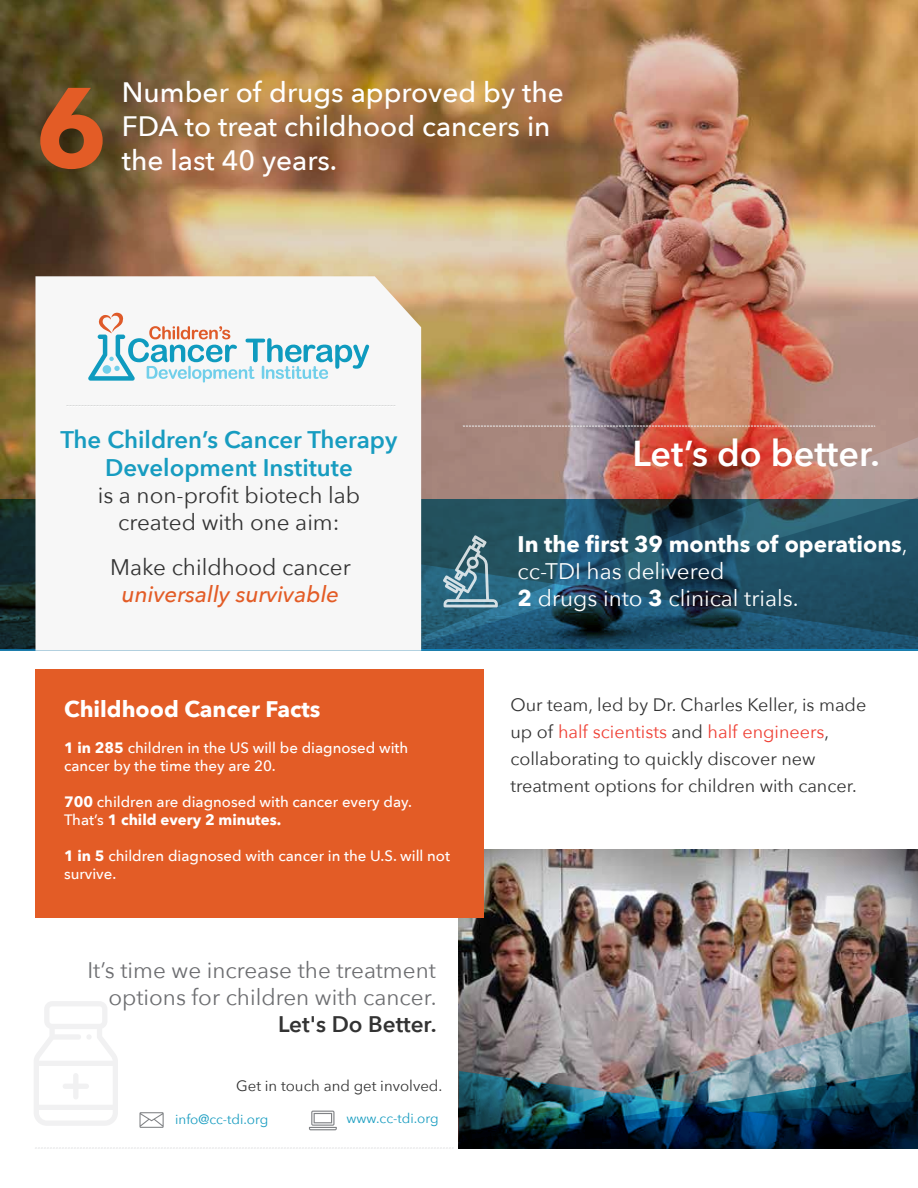
<style>
.page{position:relative;width:918px;height:1188px;background:#fff}
.page>*{position:absolute;margin:0;border:0;box-sizing:border-box;transform-origin:0 0}
.t1{font:700 111.75px "Avenir Next";color:#e35c26}
.t2{font:600 36px "Avenir Next";color:#fff}
.t3{font:500 28.05px/33.6px "Avenir Next";color:#fff}
.t4{font:600 24px/28.8px "Avenir Next";color:#179cc0;text-align:center}
.t5{font:22.5px/27px "Avenir Next";color:#fff}
.t6{font:22.5px/27px "Avenir Next";color:#333;text-align:center}
.t7{font:22.5px/27px "Avenir Next";color:#6d6e71;text-align:right}
.t8{font:italic 500 22.5px "Avenir Next";color:#e35c26}
.t9{font:700 22.5px "Avenir Next";color:#fff}
.t10{font:600 22.5px "Avenir Next";color:#333}
.t11{font:18px/27px "Avenir Next";color:#333}
.t12{font:500 15px/18px "Avenir Next";color:#fff}
.t13{font:15px "Avenir Next";color:#333}
.t14{font:13.5px "Avenir Next";color:#179cc0}
.s1{font-weight:700}
.s2{color:#ef4136}
</style>
<div class="page">
<img style="left:0;top:0;width:918px;height:499px">
<svg style="left:0;top:499px;width:918px;height:152px;background:#153337"></svg>
<img style="left:422px;top:437px;width:496px;height:120px">
<svg style="left:421px;top:557px;width:497px;height:93px;background:#1e4e67"></svg>
<svg style="left:443px;top:535px;width:55px;height:72px;background:#567f8d"></svg>
<svg style="left:35px;top:276px;width:386px;height:375px"></svg>
<svg style="left:463px;top:425px;width:412px;height:2px"></svg>
<img style="left:458px;top:849px;width:460px;height:152px">
<svg style="left:67px;top:405px;width:328px;height:2px"></svg>
<img style="left:34px;top:1001px;width:884px;height:148px">
<svg style="left:88px;top:313px;width:281px;height:70px"></svg>
<div style="left:35px;top:669px;width:449px;height:248px;background:#e35c26"></div>
<h1 class="t1" style="left:35px;top:31px;width:74px">6</h1>
<h3 class="t3" style="left:122px;top:75px;width:443px">Number of drugs approved by the<br>FDA to treat childhood cancers in the last 40 years.</h3>
<h3 class="t4" style="left:60px;top:424px;width:339px">The Children’s Cancer Therapy<br>Development Institute</h3>
<h3 class="t6" style="left:98px;top:481px;width:264px">is a non-profit biotech lab created with one aim:</h3>
<h2 class="t2" style="left:633px;top:423px;width:249px">Let’s do better.</h2>
<h3 class="t6" style="left:110px;top:553px;width:242px">Make childhood cancer</h3>
<h3 class="t8" style="left:122px;top:576px;width:219px">universally survivable</h3>
<h3 class="t9" style="left:64px;top:689px;width:258px">Childhood Cancer Facts</h3>
<p class="t12" style="left:64px;top:738px;width:346px"><span class="s1">1 in 285</span> children in the US will be diagnosed with cancer by the time they are 20.</p>
<p class="t12" style="left:64px;top:792px;width:350px"><span class="s1">700</span> children are diagnosed with cancer every day.<br>That’s <span class="s1">1 child every 2 minutes.</span></p>
<p class="t12" style="left:64px;top:846px;width:388px"><span class="s1">1 in 5</span> children diagnosed with cancer in the U.S. will not survive.</p>
<h3 class="t7" style="left:87px;top:956px;width:351px">It’s time we increase the treatment options for children with cancer.</h3>
<h3 class="t10" style="left:278px;top:1005px;width:160px">Let's Do Better.</h3>
<p class="t13" style="left:236px;top:1073px;width:208px">Get in touch and get involved.</p>
<p class="t14" style="left:175px;top:1108px;width:95px">info@cc-tdi.org</p>
<p class="t14" style="left:346px;top:1107px;width:94px">www.cc-tdi.org</p>
<h3 class="t5" style="left:518px;top:530px;width:392px"><span class="s1">In the first 39 months of operations</span>, cc-TDI has delivered<br><span class="s1">2</span> drugs into <span class="s1">3</span> clinical trials.</h3>
<p class="t11" style="left:510px;top:690px;width:358px">Our team, led by Dr. Charles Keller, is made up of <span class="s2">half scientists</span> and <span class="s2">half engineers</span>, collaborating to quickly discover new treatment options for children with cancer.</p>
</div>
